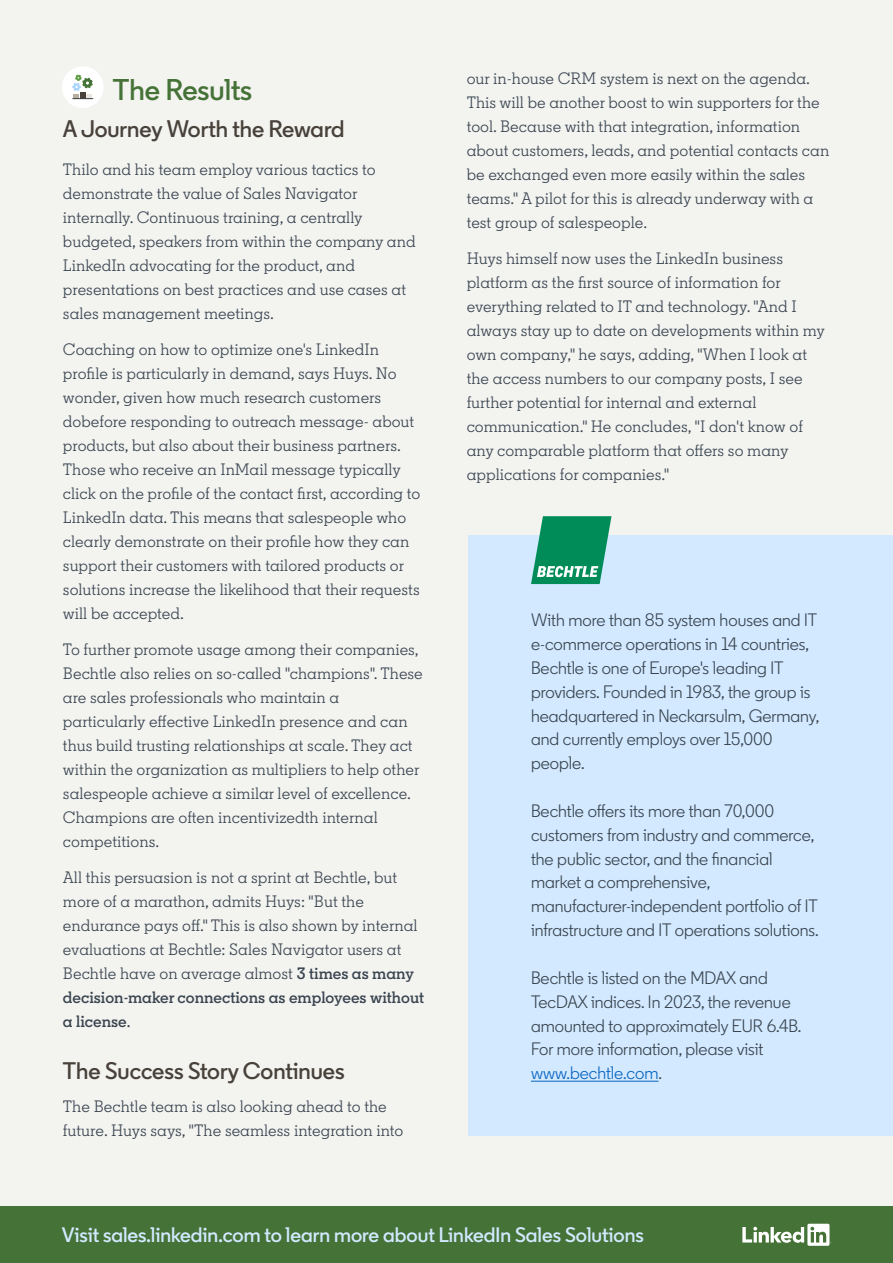
<style>
.page{position:relative;width:893px;height:1263px;background:#f3f3f0}
.page>*{position:absolute;margin:0;border:0;box-sizing:border-box;transform-origin:0 0}
.t1{font:600 30px "Community";color:#457236}
.t2{font:600 24px "Community";color:#474139}
.t3{font:600 21px "Community";color:#d2e9ff}
.t4{font:18px/23.9px "Community";color:#39444f}
.t5{font:16.5px/24px "Community Slab";color:#39444f}
.s1{font-weight:600}
.s2{font-weight:500}
.s3{color:#0a66c2}
</style>
<div class="page">
<div style="left:0;top:1206px;width:893px;height:57px;background:#457236"></div>
<svg style="left:742px;top:1224px;width:90px;height:22px"></svg>
<div style="left:62px;top:66px;width:42px;height:42px;background:#fff;border-radius:50%"></div>
<svg style="left:72px;top:75px;width:21px;height:24px"></svg>
<div style="left:468px;top:535px;width:425px;height:600px;background:#d2e9ff"></div>
<svg style="left:531px;top:516px;width:80px;height:68px;background:#31a27b"></svg>
<hr style="left:531px;top:1081px;width:127px;height:1px;background:#0a66c2">
<h1 class="t1" style="left:113px;top:71px;width:141px">The Results</h1>
<h2 class="t2" style="left:63px;top:114px;width:283px">A Journey Worth the Reward</h2>
<p class="t5" style="left:63px;top:157px;width:354px">Thilo and his team employ various tactics to demonstrate the value of Sales Navigator internally. Continuous training, a centrally budgeted, speakers from within the company and LinkedIn advocating for the product, and presentations on best practices and use cases at sales management meetings.</p>
<p class="t5" style="left:63px;top:337px;width:359px">Coaching on how to optimize one's LinkedIn profile is particularly in demand, says Huys. No wonder, given how much research customers dobefore responding to outreach message- about products, but also about their business partners.<br>Those who receive an InMail message typically click on the profile of the contact first, according to LinkedIn data. This means that salespeople who clearly demonstrate on their profile how they can support their customers with tailored products or solutions increase the likelihood that their requests will be accepted.</p>
<p class="t5" style="left:63px;top:637px;width:361px">To further promote usage among their companies, Bechtle also relies on so-called "champions". These are sales professionals who maintain a particularly effective LinkedIn presence and can thus build trusting relationships at scale. They act within the organization as multipliers to help other salespeople achieve a similar level of excellence.<br>Champions are often incentivizedth internal competitions.</p>
<p class="t5" style="left:63px;top:865px;width:363px">All this persuasion is not a sprint at Bechtle, but more of a marathon, admits Huys: "But the endurance pays off." This is also shown by internal evaluations at Bechtle: Sales Navigator users at Bechtle have on average almost <span class="s1">3 times as many decision-maker connections as employees without a license</span><span class="s2">.</span></p>
<h2 class="t2" style="left:63px;top:1055px;width:283px">The Success Story Continues</h2>
<p class="t5" style="left:63px;top:1094px;width:342px">The Bechtle team is also looking ahead to the future. Huys says, "The seamless integration into</p>
<p class="t5" style="left:467px;top:66px;width:364px">our in-house CRM system is next on the agenda.<br>This will be another boost to win supporters for the tool. Because with that integration, information about customers, leads, and potential contacts can be exchanged even more easily within the sales teams." A pilot for this is already underway with a test group of salespeople.</p>
<p class="t5" style="left:467px;top:246px;width:360px">Huys himself now uses the LinkedIn business platform as the first source of information for everything related to IT and technology. "And I always stay up to date on developments within my own company," he says, adding, "When I look at the access numbers to our company posts, I see further potential for internal and external communication." He concludes, "I don't know of any comparable platform that offers so many applications for companies."</p>
<p class="t4" style="left:531px;top:608px;width:290px">With more than 85 system houses and IT e-commerce operations in 14 countries, Bechtle is one of Europe's leading IT providers. Founded in 1983, the group is headquartered in Neckarsulm, Germany, and currently employs over 15,000 people.</p>
<p class="t4" style="left:531px;top:799px;width:289px">Bechtle offers its more than 70,000 customers from industry and commerce, the public sector, and the financial market a comprehensive, manufacturer-independent portfolio of IT infrastructure and IT operations solutions.</p>
<p class="t4" style="left:531px;top:966px;width:272px">Bechtle is listed on the MDAX and<br>TecDAX indices. In 2023, the revenue amounted to approximately EUR 6.4B.<br>For more information, please visit <span class="s3">www.bechtle.com</span>.</p>
<p class="t3" style="left:62px;top:1222px;width:583px">Visit sales.linkedin.com to learn more about LinkedIn Sales Solutions</p>
</div>
